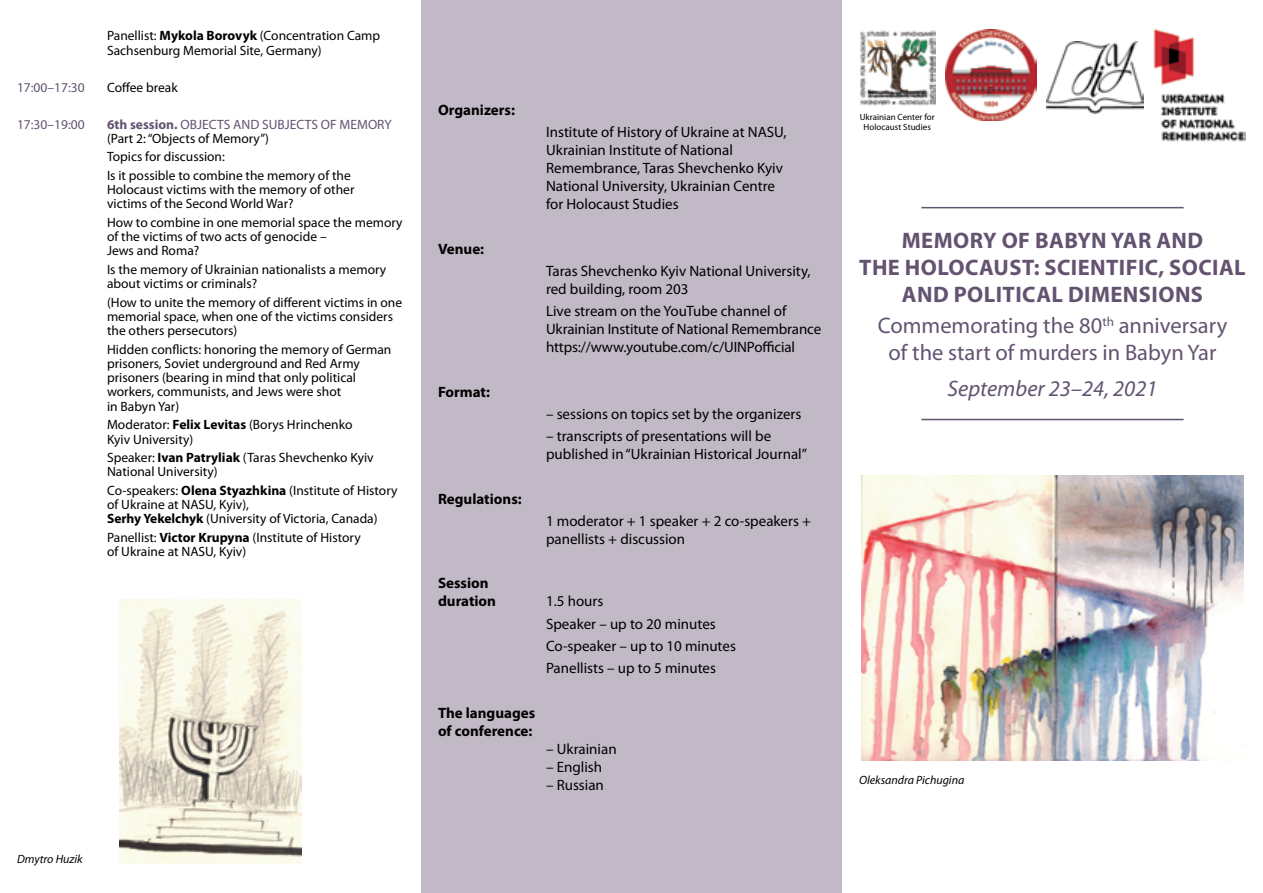
<style>
.page{position:relative;width:1263px;height:893px;background:#fff}
.page>*{position:absolute;margin:0;border:0;box-sizing:border-box;transform-origin:0 0}
.t1{font:700 22.5px/27px "Myriad Pro";letter-spacing:.02em;color:#635371;text-align:center}
.t2{font:22.5px/27px "Myriad Pro";color:#635371;text-align:center}
.t3{font:italic 22.5px "Myriad Pro";color:#635371}
.t4{font:15px/18px "Myriad Pro";color:#000}
.t5{font:700 15px/18px "Myriad Pro";color:#000}
.t6{font:13.5px/14.2px "Myriad Pro";color:#000}
.t7{font:13.5px/14.2px "Myriad Pro";color:#635371}
.t8{font:italic 12px "Myriad Pro";color:#000}
.t9{font:9px/10.5px "Myriad Pro";color:#000;text-align:center}
.s1{font-weight:700}
.s2{color:#000}
</style>
<div class="page">
<img style="left:860px;top:30px;width:75px;height:75px">
<div style="left:421px;top:0;width:421px;height:893px;background:#c1bac6"></div>
<img style="left:1046px;top:42px;width:97px;height:71px">
<img style="left:862px;top:476px;width:381px;height:285px">
<hr style="left:921px;top:419px;width:262px;height:1px;background:#635371">
<hr style="left:921px;top:207px;width:262px;height:1px;background:#635371">
<img style="left:120px;top:599px;width:181px;height:264px">
<img style="left:945px;top:30px;width:91px;height:91px">
<img style="left:1153px;top:28px;width:93px;height:114px">
<p class="t6" style="left:107px;top:28px;width:275px">Panellist: <span class="s1">Mykola Borovyk</span> (Concentration Camp<br>Sachsenburg Memorial Site, Germany)</p>
<p class="t7" style="left:17px;top:80px;width:69px">17:00–17:30</p>
<p class="t6" style="left:107px;top:80px;width:72px">Coffee break</p>
<p class="t7" style="left:17px;top:117px;width:69px">17:30–19:00</p>
<p class="t7" style="left:107px;top:117px;width:286px"><span class="s1">6th session.</span> OBJECTS AND SUBJECTS OF MEMORY <span class="s2">(Part 2: “Objects of Memory”)</span></p>
<p class="t6" style="left:107px;top:147px;width:245px;line-height:18.5px">Topics for discussion:<br>Is it possible to combine the memory of the</p>
<p class="t6" style="left:107px;top:182px;width:249px">Holocaust victims with the memory of other victims of the Second World War?</p>
<p class="t6" style="left:107px;top:215px;width:297px">How to combine in one memorial space the memory of the victims of two acts of genocide –<br>Jews and Roma?</p>
<p class="t6" style="left:107px;top:262px;width:281px">Is the memory of Ukrainian nationalists a memory about victims or criminals?</p>
<p class="t6" style="left:107px;top:295px;width:297px">(How to unite the memory of different victims in one memorial space, when one of the victims considers the others persecutors)</p>
<p class="t6" style="left:107px;top:342px;width:286px">Hidden conflicts: honoring the memory of German prisoners, Soviet underground and Red Army prisoners (bearing in mind that only political workers, communists, and Jews were shot<br>in Babyn Yar)</p>
<p class="t6" style="left:107px;top:417px;width:247px">Moderator: <span class="s1">Felix Levitas</span> (Borys Hrinchenko<br>Kyiv University)</p>
<p class="t6" style="left:107px;top:450px;width:268px">Speaker: <span class="s1">Ivan Patryliak</span> (Taras Shevchenko Kyiv<br>National University)</p>
<p class="t6" style="left:107px;top:483px;width:292px">Co-speakers: <span class="s1">Olena Styazhkina</span> (Institute of History of Ukraine at NASU, Kyiv),<br><span class="s1">Serhy Yekelchyk</span> (University of Victoria, Canada)</p>
<p class="t6" style="left:107px;top:530px;width:255px">Panellist: <span class="s1">Victor Krupyna</span> (Institute of History of Ukraine at NASU, Kyiv)</p>
<p class="t8" style="left:17px;top:852px;width:67px">Dmytro Huzik</p>
<p class="t5" style="left:438px;top:100px;width:78px">Organizers:</p>
<p class="t4" style="left:546px;top:123px;width:242px">Institute of History of Ukraine at NASU, Ukrainian Institute of National Remembrance, Taras Shevchenko Kyiv National University, Ukrainian Centre for Holocaust Studies</p>
<p class="t5" style="left:438px;top:239px;width:48px">Venue:</p>
<p class="t4" style="left:546px;top:262px;width:266px">Taras Shevchenko Kyiv National University, red building, room 203</p>
<p class="t4" style="left:546px;top:302px;width:277px">Live stream on the YouTube channel of<br>Ukrainian Institute of National Remembrance https://www.youtube.com/c/UINPofficial</p>
<p class="t5" style="left:438px;top:382px;width:53px">Format:</p>
<p class="t5" style="left:438px;top:489px;width:85px">Regulations:</p>
<p class="t4" style="left:546px;top:405px;width:257px">– sessions on topics set by the organizers</p>
<p class="t4" style="left:546px;top:427px;width:263px">– transcripts of presentations will be published in “Ukrainian Historical Journal”</p>
<p class="t4" style="left:546px;top:512px;width:267px">1 moderator + 1 speaker + 2 co-speakers + panellists + discussion</p>
<p class="t5" style="left:438px;top:574px;width:60px">Session duration</p>
<p class="t4" style="left:546px;top:590px;width:191px;line-height:22.2px">1.5 hours<br>Speaker – up to 20 minutes<br>Co-speaker – up to 10 minutes<br>Panellists – up to 5 minutes</p>
<p class="t5" style="left:438px;top:703px;width:99px">The languages of conference:</p>
<p class="t4" style="left:546px;top:739px;width:72px">– Ukrainian</p>
<p class="t4" style="left:546px;top:757px;width:58px">– English</p>
<p class="t4" style="left:546px;top:775px;width:59px">– Russian</p>
<p class="t9" style="left:860px;top:111px;width:77px">Ukrainian Center for<br>Holocaust Studies</p>
<h1 class="t1" style="left:859px;top:226px;width:388px">MEMORY OF BABYN YAR AND<br>THE HOLOCAUST: SCIENTIFIC, SOCIAL<br>AND POLITICAL DIMENSIONS</h1>
<h1 class="t2" style="left:878px;top:312px;width:351px">Commemorating the 80<sup>th</sup> anniversary of the start of murders in Babyn Yar</h1>
<h1 class="t3" style="left:947px;top:374px;width:212px">September 23–24, 2021</h1>
<p class="t8" style="left:859px;top:772px;width:107px">Oleksandra Pichugina</p>
</div>
